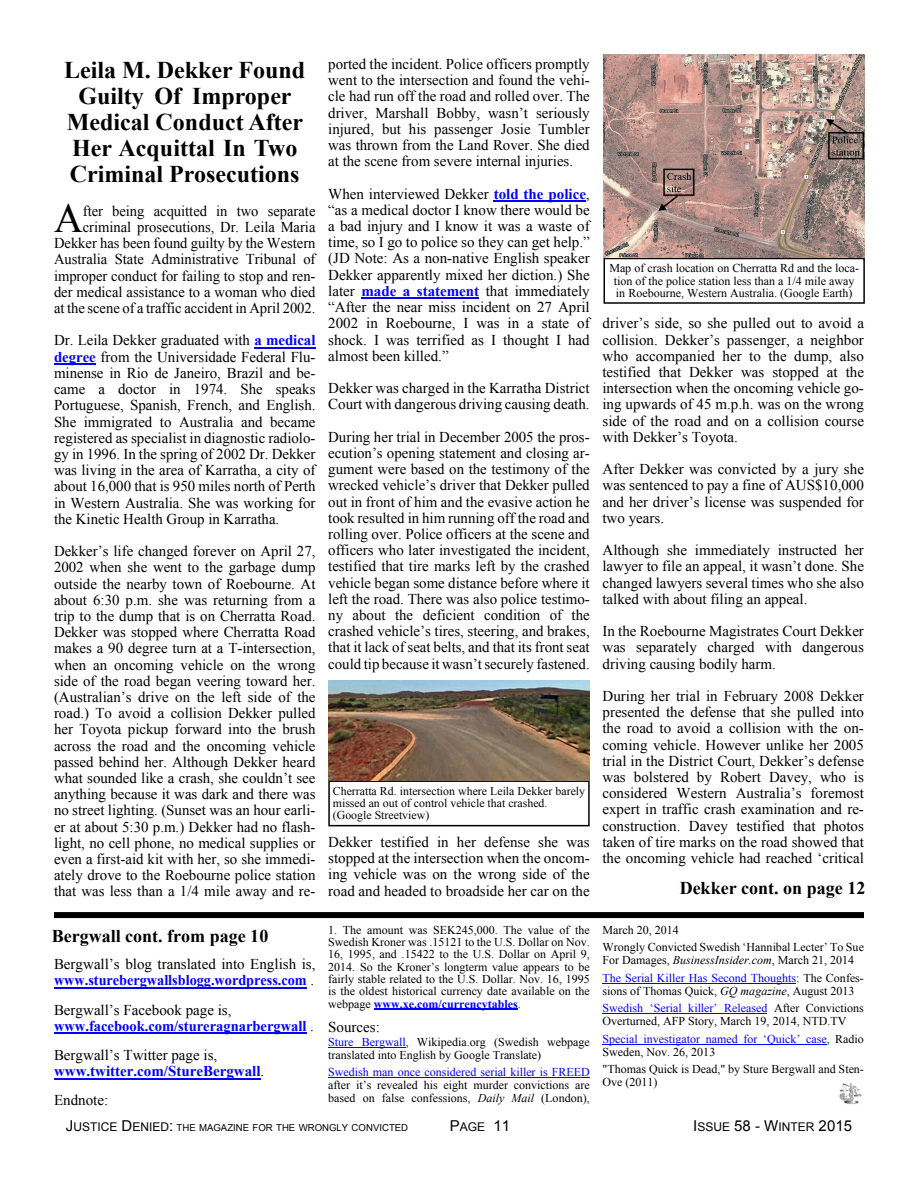
<style>
.page{position:relative;width:918px;height:1188px;background:#fff}
.page>*{position:absolute;margin:0;border:0;box-sizing:border-box;transform-origin:0 0}
.t1{font:41.1px "Times New Roman";color:#000}
.t2{font:700 24px/26px "Times New Roman";color:#000;text-align:center}
.t3{font:700 18px "Times New Roman";color:#000}
.t4{font:15px/16.2px "Times New Roman";color:#000;text-align:justify}
.t5{font:700 15px/16.2px "Times New Roman";color:#00f}
.t6{font:15px "Arial";color:#000}
.t7{font:12px/12.3px "Times New Roman";color:#000}
.t8{font:12px "Times New Roman";color:#00f}
.t9{font:11.85px/12.1px "Times New Roman";color:#000}
.t10{font:9.6px "Arial";color:#000}
.s1{font-weight:700;color:#00f}
.s2{font-weight:400;color:#000}
.s3{color:#00f}
.s4{font-style:italic}
.s5{font-size:15px}
.s6{font-size:12px}
</style>
<div class="page">
<hr style="left:254px;top:347px;width:61px;height:2px;background:#00f">
<hr style="left:54px;top:363px;width:42px;height:2px;background:#00f">
<hr style="left:494px;top:200px;width:92px;height:2px;background:#00f">
<hr style="left:361px;top:298px;width:118px;height:1px;background:#00f">
<hr style="left:54px;top:987px;width:253px;height:1px;background:#00f">
<hr style="left:54px;top:1032px;width:253px;height:2px;background:#00f">
<hr style="left:54px;top:1078px;width:207px;height:1px;background:#00f">
<hr style="left:374px;top:1009px;width:144px;height:1px;background:#00f">
<hr style="left:328px;top:1047px;width:78px;height:1px;background:#00f">
<hr style="left:328px;top:1077px;width:262px;height:1px;background:#00f">
<hr style="left:603px;top:983px;width:193px;height:1px;background:#00f">
<hr style="left:603px;top:1013px;width:164px;height:1px;background:#00f">
<hr style="left:603px;top:1044px;width:224px;height:1px;background:#00f">
<img style="left:839px;top:1083px;width:23px;height:21px">
<div style="left:54px;top:912px;width:810px;height:6px;background:#000"></div>
<div style="left:604px;top:258px;width:261px;height:46px;border:2px solid #000"></div>
<img style="left:604px;top:54px;width:261px;height:204px">
<div style="left:328px;top:780px;width:262px;height:46px;border:2px solid #000"></div>
<img style="left:328px;top:680px;width:262px;height:100px">
<h2 class="t2" style="left:64px;top:59px;width:242px">Leila M. Dekker Found<br>Guilty Of Improper<br>Medical Conduct After<br>Her Acquittal In Two<br>Criminal Prosecutions</h2>
<h1 class="t1" style="left:54px;top:204px;width:30px">A</h1>
<p class="t4" style="left:54px;top:204px;width:263px;text-align:right">fter being acquitted in two separate criminal prosecutions, Dr. Leila Maria Dekker has been found guilty by the Western Australia State Administrative Tribunal of improper conduct for failing to stop and ren&shy;der medical assistance to a woman who died at the scene of a traffic accident in April 2002.</p>
<p class="t4" style="left:54px;top:334px;width:263px">Dr. Leila Dekker graduated with <span class="s1">a medical degree</span> from the Universidade Federal Flu&shy;minense in Rio de Janeiro, Brazil and be&shy;came a doctor in 1974. She speaks Portuguese, Spanish, French, and English.<br>She immigrated to Australia and became registered as specialist in diagnostic radiolo&shy;gy in 1996. In the spring of 2002 Dr. Dekker was living in the area of Karratha, a city of about 16,000 that is 950 miles north of Perth in Western Australia. She was working for the Kinetic Health Group in Karratha.</p>
<p class="t4" style="left:54px;top:544px;width:263px">Dekker’s life changed forever on April 27, 2002 when she went to the garbage dump outside the nearby town of Roebourne. At about 6:30 p.m. she was returning from a trip to the dump that is on Cherratta Road.<br>Dekker was stopped where Cherratta Road makes a 90 degree turn at a T-intersection, when an oncoming vehicle on the wrong side of the road began veering toward her. (Australian’s drive on the left side of the road.) To avoid a collision Dekker pulled her Toyota pickup forward into the brush across the road and the oncoming vehicle passed behind her. Although Dekker heard what sounded like a crash, she couldn’t see anything because it was dark and there was no street lighting. (Sunset was an hour earli&shy;er at about 5:30 p.m.) Dekker had no flash&shy;light, no cell phone, no medical supplies or even a first-aid kit with her, so she immedi&shy;ately drove to the Roebourne police station that was less than a 1/4 mile away and re-</p>
<p class="t3" style="left:52px;top:930px;width:218px">Bergwall cont. from page 10</p>
<p class="t4" style="left:54px;top:958px;width:263px">Bergwall’s blog translated into English is, <span class="s1">www.sturebergwallsblogg.wordpress.com</span> .</p>
<p class="t5" style="left:54px;top:1003px;width:261px"><span class="s2">Bergwall’s Facebook page is, </span>www.facebook.com/stureragnarbergwall <span class="s2">.</span></p>
<p class="t5" style="left:54px;top:1048px;width:212px"><span class="s2">Bergwall’s Twitter page is, </span>www.twitter.com/StureBergwall<span class="s2">.</span></p>
<p class="t4" style="left:54px;top:1093px;width:56px">Endnote:</p>
<p class="t4" style="left:328px;top:57px;width:263px">ported the incident. Police officers promptly went to the intersection and found the vehi&shy;cle had run off the road and rolled over. The driver, Marshall Bobby, wasn’t seriously injured, but his passenger Josie Tumbler was thrown from the Land Rover. She died at the scene from severe internal injuries.</p>
<p class="t4" style="left:328px;top:187px;width:263px">When interviewed Dekker <span class="s1">told the police</span>, “as a medical doctor I know there would be a bad injury and I know it was a waste of time, so I go to police so they can get help.” (JD Note: As a non-native English speaker Dekker apparently mixed her diction.) She later <span class="s1">made a statement</span> that immediately “After the near miss incident on 27 April 2002 in Roebourne, I was in a state of shock. I was terrified as I thought I had almost been killed.”</p>
<p class="t4" style="left:328px;top:381px;width:263px">Dekker was charged in the Karratha District<br>Court with dangerous driving causing death.</p>
<p class="t4" style="left:328px;top:430px;width:263px">During her trial in December 2005 the pros&shy;ecution’s opening statement and closing ar&shy;gument were based on the testimony of the wrecked vehicle’s driver that Dekker pulled out in front of him and the evasive action he took resulted in him running off the road and rolling over. Police officers at the scene and officers who later investigated the incident, testified that tire marks left by the crashed vehicle began some distance before where it left the road. There was also police testimo&shy;ny about the deficient condition of the crashed vehicle’s tires, steering, and brakes, that it lack of seat belts, and that its front seat could tip because it wasn’t securely fastened.</p>
<p class="t9" style="left:333px;top:786px;width:254px">Cherratta Rd. intersection where Leila Dekker barely missed an out of control vehicle that crashed. (Google Streetview)</p>
<p class="t4" style="left:328px;top:835px;width:263px">Dekker testified in her defense she was stopped at the intersection when the oncom&shy;ing vehicle was on the wrong side of the road and headed to broadside her car on the</p>
<p class="t7" style="left:328px;top:925px;width:263px;text-align:justify">1. The amount was SEK245,000. The value of the Swedish Kroner was .15121 to the U.S. Dollar on Nov.<br>16, 1995, and .15422 to the U.S. Dollar on April 9, 2014. So the Kroner’s longterm value appears to be fairly stable related to the U.S. Dollar. Nov. 16, 1995 is the oldest historical currency date available on the webpage <span class="s1">www.xe.com/currencytables</span>.</p>
<p class="t4" style="left:328px;top:1021px;width:53px">Sources:</p>
<p class="t7" style="left:328px;top:1036px;width:263px;line-height:12.9px"><span class="s3">Sture Bergwall</span>, Wikipedia.org (Swedish webpage translated into English by Google Translate)</p>
<p class="t8" style="left:328px;top:1068px;width:263px">Swedish man once considered serial killer is FREED</p>
<p class="t7" style="left:328px;top:1080px;width:263px;line-height:12.9px">after it’s revealed his eight murder convictions are based on false confessions, <span class="s4">Daily Mail</span> (London),</p>
<p class="t7" style="left:609px;top:263px;width:251px;text-align:center">Map of crash location on Cherratta Rd and the loca&shy;tion of the police station less than a 1/4 mile away in Roebourne, Western Australia. (Google Earth)</p>
<p class="t4" style="left:603px;top:317px;width:263px">driver’s side, so she pulled out to avoid a collision. Dekker’s passenger, a neighbor who accompanied her to the dump, also testified that Dekker was stopped at the intersection when the oncoming vehicle go&shy;ing upwards of 45 m.p.h. was on the wrong side of the road and on a collision course with Dekker’s Toyota.</p>
<p class="t4" style="left:603px;top:462px;width:263px">After Dekker was convicted by a jury she was sentenced to pay a fine of AUS$10,000 and her driver’s license was suspended for two years.</p>
<p class="t4" style="left:603px;top:544px;width:263px">Although she immediately instructed her lawyer to file an appeal, it wasn’t done. She changed lawyers several times who she also talked with about filing an appeal.</p>
<p class="t4" style="left:603px;top:625px;width:263px">In the Roebourne Magistrates Court Dekker was separately charged with dangerous driving causing bodily harm.</p>
<p class="t4" style="left:603px;top:689px;width:263px">During her trial in February 2008 Dekker presented the defense that she pulled into the road to avoid a collision with the on&shy;coming vehicle. However unlike her 2005 trial in the District Court, Dekker’s defense was bolstered by Robert Davey, who is considered Western Australia’s foremost expert in traffic crash examination and re&shy;construction. Davey testified that photos taken of tire marks on the road showed that the oncoming vehicle had reached ‘critical</p>
<p class="t3" style="left:680px;top:882px;width:187px">Dekker cont. on page 12</p>
<p class="t7" style="left:603px;top:922px;width:263px;line-height:17.4px">March 20, 2014<br>Wrongly Convicted Swedish ‘Hannibal Lecter’ To Sue</p>
<p class="t7" style="left:603px;top:953px;width:263px;line-height:17.4px">For Damages, <span class="s4">BusinessInsider.com</span>, March 21, 2014<br><span class="s3">The Serial Killer Has Second Thoughts</span>: The Confes-</p>
<p class="t7" style="left:603px;top:983px;width:263px;line-height:17.4px">sions of Thomas Quick, <span class="s4">GQ magazine</span>, August 2013<br><span class="s3">Swedish ‘Serial killer’ Released</span> After Convictions</p>
<p class="t7" style="left:603px;top:1014px;width:263px;line-height:17.4px">Overturned, AFP Story, March 19, 2014, NTD.TV<br><span class="s3">Special investigator named for ‘Quick’ case</span>, Radio</p>
<p class="t7" style="left:603px;top:1044px;width:263px;line-height:17.4px">Sweden, Nov. 26, 2013<br>"Thomas Quick is Dead," by Sture Bergwall and Sten-</p>
<p class="t7" style="left:603px;top:1077px;width:57px">Ove (2011)</p>
<p class="t10" style="left:66px;top:1124px;width:344px"><span class="s5">J</span><span class="s6">USTICE</span> <span class="s5">D</span><span class="s6">ENIED</span><span class="s5">:</span> THE MAGAZINE FOR THE WRONGLY CONVICTED</p>
<p class="t6" style="left:450px;top:1120px;width:62px">P<span class="s6">AGE</span> 11</p>
<p class="t6" style="left:693px;top:1120px;width:160px">I<span class="s6">SSUE</span> 58 - W<span class="s6">INTER</span> 2015</p>
</div>
